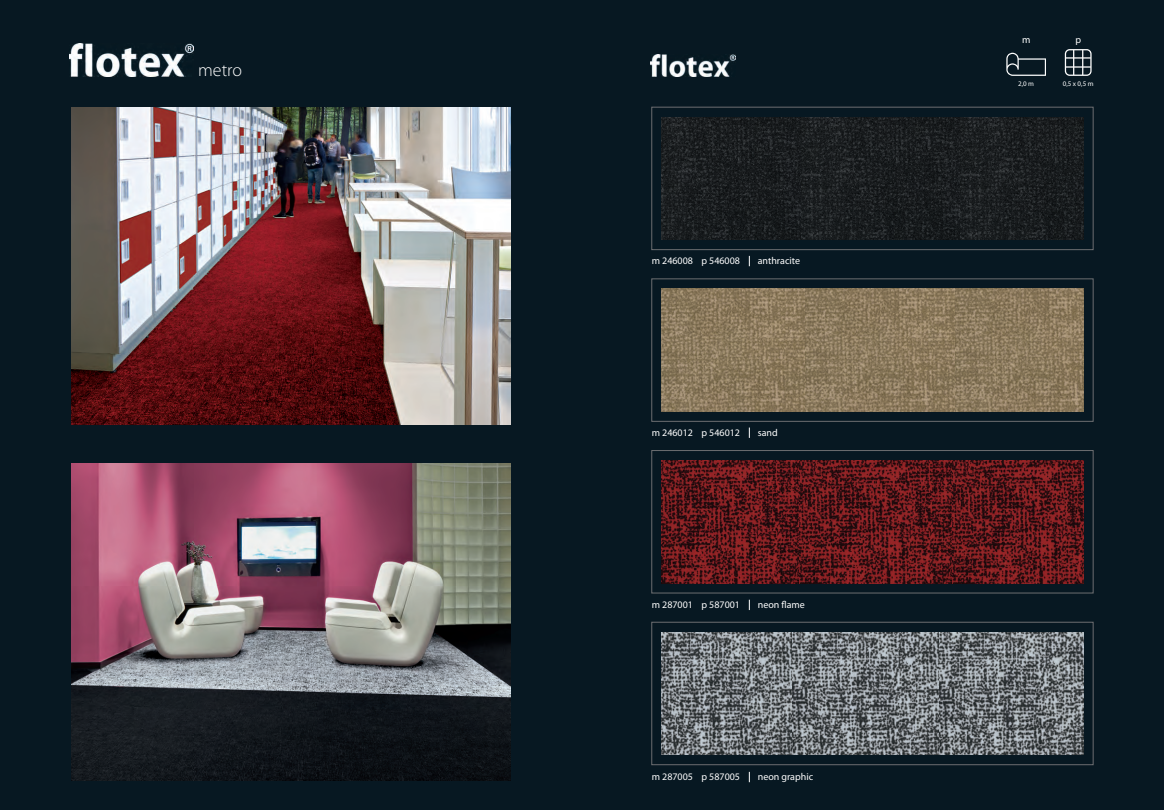
<style>
.page{position:relative;width:1164px;height:810px;background:#fff}
.page>*{position:absolute;margin:0;border:0;box-sizing:border-box;transform-origin:0 0}
.t1{font:300 18px "Myriad Pro";color:#fff}
.t2{font:10px "Myriad Pro";color:#fff}
.t3{font:7px "Myriad Pro";color:#fff}
</style>
<div class="page">
<div style="left:0;top:0;width:1164px;height:809px;background:#071822"></div>
<img style="left:662px;top:117px;width:140px;height:122px">
<img style="left:802px;top:117px;width:158px;height:122px">
<img style="left:960px;top:117px;width:123px;height:122px">
<div style="left:1065px;top:49px;width:26px;height:27px;border:1px solid #fff;border-radius:4px"></div>
<svg style="left:1073px;top:50px;width:1px;height:25px"></svg>
<svg style="left:1082px;top:50px;width:1px;height:25px"></svg>
<hr style="left:1066px;top:57px;width:25px;height:2px;background:#fff">
<hr style="left:1066px;top:66px;width:25px;height:2px;background:#fff">
<svg style="left:1006px;top:53px;width:40px;height:23px"></svg>
<img style="left:72px;top:107px;width:438px;height:317px">
<img style="left:72px;top:463px;width:438px;height:317px">
<img style="left:662px;top:289px;width:144px;height:122px">
<img style="left:806px;top:289px;width:149px;height:122px">
<img style="left:955px;top:289px;width:128px;height:122px">
<img style="left:662px;top:460px;width:138px;height:122px">
<img style="left:800px;top:460px;width:152px;height:122px">
<img style="left:952px;top:460px;width:131px;height:122px">
<img style="left:662px;top:632px;width:131px;height:122px">
<img style="left:793px;top:632px;width:147px;height:122px">
<img style="left:940px;top:632px;width:143px;height:122px">
<img style="left:69px;top:44px;width:124px;height:32px">
<img style="left:650px;top:54px;width:85px;height:22px">
<div style="left:651px;top:107px;width:443px;height:143px;border:1px solid #6c6d70"></div>
<div style="left:651px;top:278px;width:443px;height:143px;border:1px solid #6c6d70"></div>
<div style="left:651px;top:450px;width:443px;height:143px;border:1px solid #6c6d70"></div>
<div style="left:651px;top:621px;width:443px;height:144px;border:1px solid #6c6d70"></div>
<p class="t1" style="left:198px;top:59px;width:45px">metro</p>
<p class="t2" style="left:652px;top:257px;width:90px">m 246008 p 546008</p>
<p class="t2" style="left:758px;top:257px;width:44px">anthracite</p>
<p class="t2" style="left:652px;top:428px;width:90px">m 246012 p 546012</p>
<p class="t2" style="left:758px;top:428px;width:21px">sand</p>
<p class="t2" style="left:652px;top:601px;width:90px">m 287001 p 587001</p>
<p class="t2" style="left:758px;top:601px;width:49px">neon flame</p>
<p class="t2" style="left:652px;top:772px;width:90px">m 287005 p 587005</p>
<p class="t2" style="left:758px;top:772px;width:57px">neon graphic</p>
<p class="t2" style="left:1022px;top:36px;width:10px">m</p>
<p class="t2" style="left:1075px;top:36px;width:7px">p</p>
<p class="t3" style="left:1018px;top:81px;width:17px">2,0 m</p>
<p class="t3" style="left:1063px;top:81px;width:32px">0,5 x 0,5 m</p>
</div>
